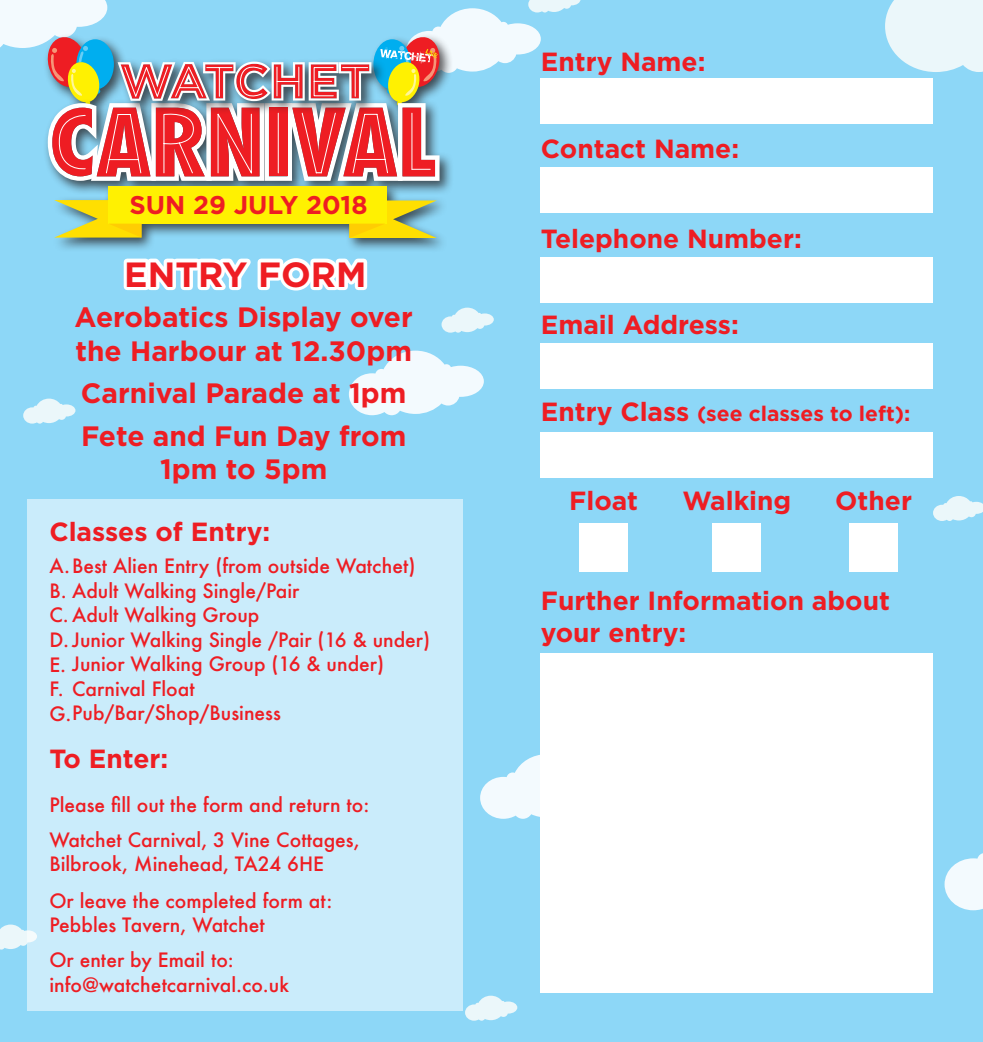
<style>
.page{position:relative;width:983px;height:1042px;background:#fff}
.page>*{position:absolute;margin:0;border:0;box-sizing:border-box;transform-origin:0 0}
.t1{font:700 35px "Gotham";color:#ee1d23}
.t2{font:700 28px/33.6px "Gotham";color:#ee1d23}
.t3{font:700 26.25px/31.5px "Gotham";color:#ee1d23}
.t4{font:700 25.55px "Gotham";color:#ee1d23}
.t5{font:700 21px "Gotham";color:#ee1d23}
.t6{font:500 19.25px "Futura";color:#ee1d23}
.s1{font-size:26.25px}
</style>
<div class="page">
<div style="left:0;top:0;width:982px;height:1042px;background:#8dd7f7"></div>
<svg style="left:349px;top:351px;width:134px;height:64px"></svg>
<svg style="left:0;top:924px;width:28px;height:25px"></svg>
<svg style="left:944px;top:853px;width:38px;height:57px"></svg>
<svg style="left:480px;top:754px;width:60px;height:65px"></svg>
<svg style="left:23px;top:399px;width:52px;height:25px"></svg>
<svg style="left:465px;top:995px;width:52px;height:25px"></svg>
<svg style="left:933px;top:496px;width:49px;height:25px"></svg>
<svg style="left:441px;top:308px;width:52px;height:25px"></svg>
<svg style="left:885px;top:0;width:97px;height:72px;background:#e1f3f9"></svg>
<div style="left:540px;top:78px;width:392px;height:46px;background:#fff"></div>
<div style="left:540px;top:167px;width:392px;height:46px;background:#fff"></div>
<div style="left:540px;top:257px;width:392px;height:46px;background:#fff"></div>
<div style="left:540px;top:343px;width:392px;height:46px;background:#fff"></div>
<div style="left:540px;top:432px;width:392px;height:46px;background:#fff"></div>
<div style="left:540px;top:653px;width:392px;height:339px;background:#fff"></div>
<svg style="left:123px;top:258px;width:245px;height:33px"></svg>
<div style="left:579px;top:524px;width:48px;height:48px;background:#fff"></div>
<div style="left:849px;top:524px;width:48px;height:48px;background:#fff"></div>
<div style="left:712px;top:524px;width:48px;height:48px;background:#fff"></div>
<div style="left:28px;top:500px;width:435px;height:510px;background:#caecfb"></div>
<div style="left:51px;top:181px;width:398px;height:72px;background:#231f20;opacity:.75"></div>
<div style="left:108px;top:186px;width:278px;height:38px;background:#fff101"></div>
<svg style="left:54px;top:200px;width:87px;height:38px"></svg>
<svg style="left:349px;top:200px;width:87px;height:38px"></svg>
<svg style="left:0;top:0;width:580px;height:181px"></svg>
<p class="t4" style="left:129px;top:188px;width:239px">SUN 29 JULY 2018</p>
<p class="t1" style="left:124px;top:251px;width:244px">ENTRY FORM</p>
<p class="t2" style="left:75px;top:300px;width:339px">Aerobatics Display over the Harbour at 12.30pm</p>
<p class="t2" style="left:81px;top:376px;width:327px">Carnival Parade at 1pm</p>
<p class="t2" style="left:81px;top:419px;width:327px">Fete and Fun Day from</p>
<p class="t2" style="left:160px;top:452px;width:169px">1pm to 5pm</p>
<p class="t3" style="left:49px;top:515px;width:222px">Classes of Entry:</p>
<p class="t6" style="left:49px;top:553px;width:367px">A.Best Alien Entry (from outside Watchet)</p>
<p class="t6" style="left:49px;top:577px;width:251px">B. Adult Walking Single/Pair</p>
<p class="t6" style="left:49px;top:602px;width:211px">C. Adult Walking Group</p>
<p class="t6" style="left:49px;top:626px;width:382px">D.Junior Walking Single /Pair (16 &amp; under)</p>
<p class="t6" style="left:49px;top:651px;width:336px">E. Junior Walking Group (16 &amp; under)</p>
<p class="t6" style="left:49px;top:675px;width:147px">F. Carnival Float</p>
<p class="t6" style="left:49px;top:700px;width:233px">G.Pub/Bar/Shop/Business</p>
<p class="t3" style="left:49px;top:743px;width:120px">To Enter:</p>
<p class="t6" style="left:49px;top:791px;width:321px">Please fill out the form and return to:</p>
<p class="t6" style="left:49px;top:826px;width:312px">Watchet Carnival, 3 Vine Cottages,</p>
<p class="t6" style="left:49px;top:851px;width:276px">Bilbrook, Minehead, TA24 6HE</p>
<p class="t6" style="left:49px;top:887px;width:284px">Or leave the completed form at:</p>
<p class="t6" style="left:49px;top:912px;width:217px">Pebbles Tavern, Watchet</p>
<p class="t6" style="left:49px;top:947px;width:186px">Or enter by Email to:</p>
<p class="t6" style="left:49px;top:971px;width:241px">info@watchetcarnival.co.uk</p>
<p class="t3" style="left:540px;top:45px;width:166px">Entry Name:</p>
<p class="t3" style="left:540px;top:133px;width:200px">Contact Name:</p>
<p class="t3" style="left:540px;top:222px;width:262px">Telephone Number:</p>
<p class="t3" style="left:540px;top:308px;width:199px">Email Address:</p>
<p class="t5" style="left:540px;top:399px;width:371px"><span class="s1">Entry Class</span> (see classes to left):</p>
<p class="t3" style="left:569px;top:485px;width:70px">Float</p>
<p class="t3" style="left:682px;top:485px;width:110px">Walking</p>
<p class="t3" style="left:835px;top:485px;width:78px">Other</p>
<p class="t3" style="left:540px;top:585px;width:350px">Further Information about your entry:</p>
</div>
